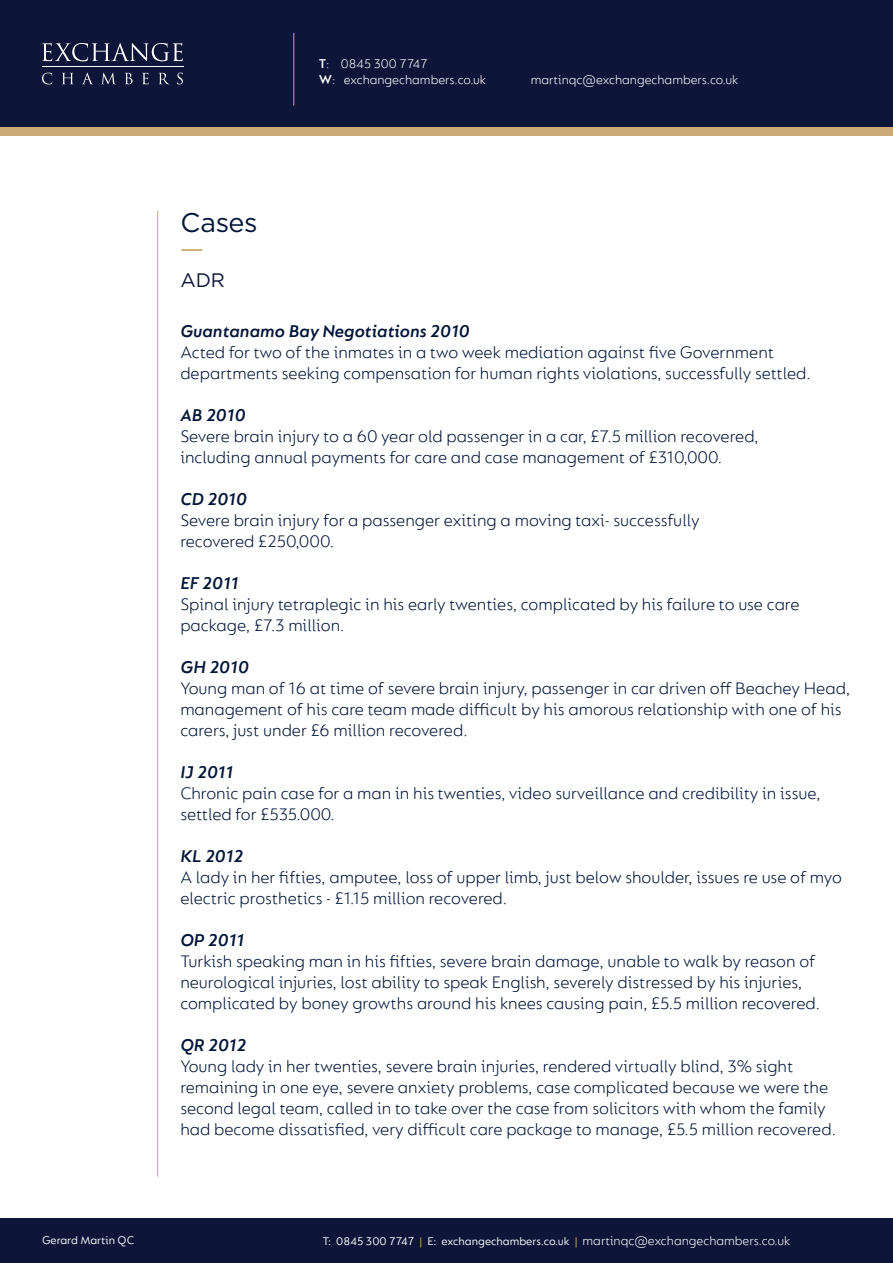
<style>
.page{position:relative;width:893px;height:1263px;background:#fff}
.page>*{position:absolute;margin:0;border:0;box-sizing:border-box;transform-origin:0 0}
.t1{font:27px "Gotham";letter-spacing:-.015em;color:#001537}
.t2{font:19.5px "Gotham";color:#0d1638}
.t3{font:300 18px/21px "FS Lucas";color:#001537}
.t4{font:italic 600 18px "FS Lucas";color:#001537}
.t5{font:300 13.5px/16.2px "FS Lucas";color:#fff}
.t6{font:12px "FS Lucas";color:#fff}
.s1{font-weight:600}
.s2{color:#cbaa76}
.s3{font-weight:300;font-size:13.5px}
</style>
<div class="page">
<div style="left:0;top:64px;width:893px;height:72px;background:#cbaa76"></div>
<div style="left:0;top:0;width:893px;height:127px;background:#0d1638"></div>
<div style="left:0;top:1219px;width:893px;height:44px;background:#0d1638"></div>
<hr style="left:42px;top:67px;width:142px;height:1px;background:#fff">
<svg style="left:42px;top:43px;width:141px;height:18px"></svg>
<svg style="left:42px;top:73px;width:10px;height:11px"></svg>
<svg style="left:62px;top:73px;width:11px;height:11px"></svg>
<svg style="left:82px;top:73px;width:11px;height:11px"></svg>
<svg style="left:102px;top:73px;width:13px;height:11px"></svg>
<svg style="left:125px;top:73px;width:8px;height:11px"></svg>
<svg style="left:142px;top:73px;width:7px;height:11px"></svg>
<svg style="left:159px;top:73px;width:10px;height:11px"></svg>
<svg style="left:177px;top:73px;width:6px;height:11px"></svg>
<hr style="left:293px;top:33px;width:1px;height:73px;background:#cbaa76">
<hr style="left:157px;top:211px;width:1px;height:966px;background:#cbaa76">
<hr style="left:181px;top:249px;width:21px;height:2px;background:#cbaa76">
<p class="t1" style="left:180px;top:205px;width:79px">Cases</p>
<p class="t5" style="left:319px;top:55px;width:169px"><span class="s1">T</span>: 0845 300 7747<br><span class="s1">W</span>: exchangechambers.co.uk</p>
<p class="t5" style="left:531px;top:71px;width:209px">martinqc@exchangechambers.co.uk</p>
<p class="t2" style="left:180px;top:268px;width:46px">ADR</p>
<p class="t4" style="left:180px;top:320px;width:291px">Guantanamo Bay Negotiations 2010</p>
<p class="t3" style="left:180px;top:341px;width:632px">Acted for two of the inmates in a two week mediation against five Government departments seeking compensation for human rights violations, successfully settled.</p>
<p class="t4" style="left:180px;top:404px;width:67px">AB 2010</p>
<p class="t3" style="left:180px;top:425px;width:580px">Severe brain injury to a 60 year old passenger in a car, £7.5 million recovered, including annual payments for care and case management of £310,000.</p>
<p class="t4" style="left:180px;top:488px;width:68px">CD 2010</p>
<p class="t3" style="left:180px;top:509px;width:521px">Severe brain injury for a passenger exiting a moving taxi- successfully recovered £250,000.</p>
<p class="t4" style="left:180px;top:572px;width:60px">EF 2011</p>
<p class="t3" style="left:180px;top:593px;width:621px">Spinal injury tetraplegic in his early twenties, complicated by his failure to use care package, £7.3 million.</p>
<p class="t4" style="left:180px;top:656px;width:70px">GH 2010</p>
<p class="t3" style="left:180px;top:677px;width:671px">Young man of 16 at time of severe brain injury, passenger in car driven off Beachey Head, management of his care team made difficult by his amorous relationship with one of his carers, just under £6 million recovered.</p>
<p class="t4" style="left:180px;top:761px;width:55px">IJ 2011</p>
<p class="t3" style="left:180px;top:782px;width:642px">Chronic pain case for a man in his twenties, video surveillance and credibility in issue, settled for £535.000.</p>
<p class="t4" style="left:180px;top:845px;width:64px">KL 2012</p>
<p class="t3" style="left:180px;top:866px;width:663px">A lady in her fifties, amputee, loss of upper limb, just below shoulder, issues re use of myo electric prosthetics - £1.15 million recovered.</p>
<p class="t4" style="left:180px;top:929px;width:66px">OP 2011</p>
<p class="t3" style="left:180px;top:950px;width:641px">Turkish speaking man in his fifties, severe brain damage, unable to walk by reason of neurological injuries, lost ability to speak English, severely distressed by his injuries, complicated by boney growths around his knees causing pain, £5.5 million recovered.</p>
<p class="t4" style="left:180px;top:1034px;width:68px">QR 2012</p>
<p class="t3" style="left:180px;top:1055px;width:657px">Young lady in her twenties, severe brain injuries, rendered virtually blind, 3% sight remaining in one eye, severe anxiety problems, case complicated because we were the second legal team, called in to take over the case from solicitors with whom the family had become dissatisfied, very difficult care package to manage, £5.5 million recovered.</p>
<p class="t6" style="left:42px;top:1233px;width:94px">Gerard Martin QC</p>
<p class="t6" style="left:323px;top:1235px;width:469px">T: 0845 300 7747 <span class="s2">|</span> E: exchangechambers.co.uk <span class="s2">|</span> <span class="s3">martinqc@exchangechambers.co.uk</span></p>
</div>
